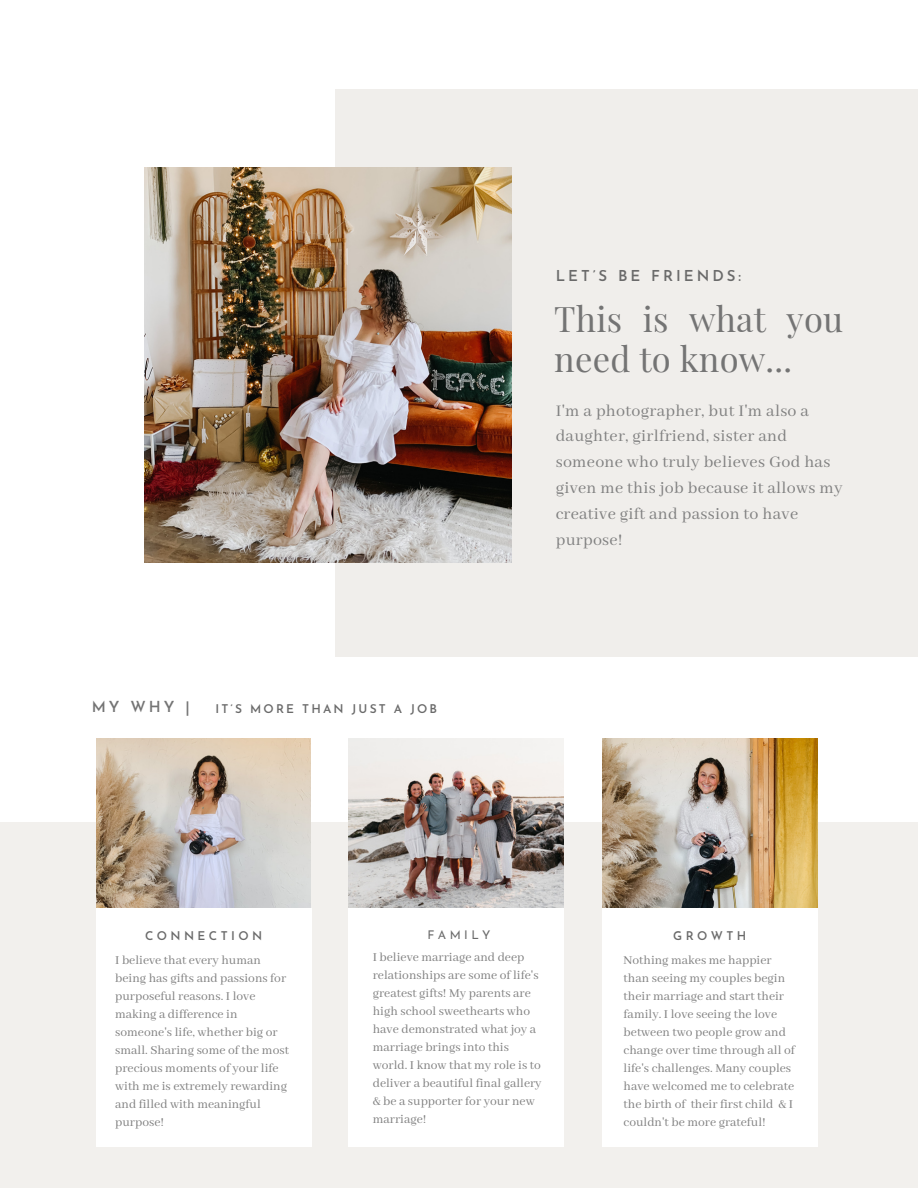
<style>
.page{position:relative;width:918px;height:1188px;background:#fff}
.page>*{position:absolute;margin:0;border:0;box-sizing:border-box;transform-origin:0 0}
.t1{font:34.5px/40.5px "Playfair Display";letter-spacing:.005em;color:#747474}
.t2{font:18px/25.8px "Abhaya Libre";letter-spacing:.015em;color:#808080}
.t3{font:600 15.15px "Josefin Sans";color:#747474}
.t4{font:600 15px "Josefin Sans";letter-spacing:.2em;color:#6a6a6a}
.t5{font:13.5px/18px "Abhaya Libre";color:#808080}
.t6{font:600 12px "Josefin Sans";letter-spacing:.18em;color:#6a6a6a}
.t7{font:600 12px "Josefin Sans";letter-spacing:.285em;color:#6a6a6a}
.t8{font:12px "Josefin Sans";letter-spacing:.285em;color:#6a6a6a}
</style>
<div class="page">
<div style="left:335px;top:89px;width:583px;height:568px;background:#f0eeeb"></div>
<img style="left:145px;top:167px;width:367px;height:395px">
<div style="left:0;top:822px;width:918px;height:366px;background:#f2f0ed"></div>
<img style="left:96px;top:738px;width:215px;height:170px">
<div style="left:96px;top:909px;width:215px;height:238px;background:#fff"></div>
<img style="left:348px;top:738px;width:215px;height:170px">
<div style="left:348px;top:909px;width:216px;height:238px;background:#fff"></div>
<img style="left:602px;top:738px;width:215px;height:170px">
<div style="left:602px;top:909px;width:215px;height:238px;background:#fff"></div>
<p class="t4" style="left:556px;top:269px;width:187px">LET’S BE FRIENDS:</p>
<h1 class="t1" style="left:554px;top:297px;width:291px">This is what you need to know...</h1>
<p class="t3" style="left:92px;top:701px;width:99px">MY WHY |</p>
<p class="t6" style="left:216px;top:704px;width:223px">IT’S MORE THAN JUST A JOB</p>
<h2 class="t2" style="left:556px;top:398px;width:288px">I'm a photographer, but I'm also a daughter, girlfriend, sister and someone who truly believes God has given me this job because it allows my creative gift and passion to have purpose!</h2>
<p class="t7" style="left:145px;top:931px;width:119px">CONNECTION</p>
<p class="t8" style="left:427px;top:930px;width:65px">FAMILY</p>
<p class="t7" style="left:673px;top:931px;width:75px">GROWTH</p>
<p class="t5" style="left:115px;top:951px;width:175px">I believe that every human being has gifts and passions for purposeful reasons. I love making a difference in someone's life, whether big or small. Sharing some of the most precious moments of your life with me is extremely rewarding and filled with meaningful purpose!</p>
<p class="t5" style="left:373px;top:949px;width:170px">I believe marriage and deep relationships are some of life's greatest gifts! My parents are high school sweethearts who have demonstrated what joy a marriage brings into this world. I know that my role is to deliver a beautiful final gallery &amp; be a supporter for your new marriage!</p>
<p class="t5" style="left:624px;top:951px;width:173px">Nothing makes me happier than seeing my couples begin their marriage and start their family. I love seeing the love between two people grow and change over time through all of life's challenges. Many couples have welcomed me to celebrate the birth of their first child &amp; I couldn't be more grateful!</p>
</div>
